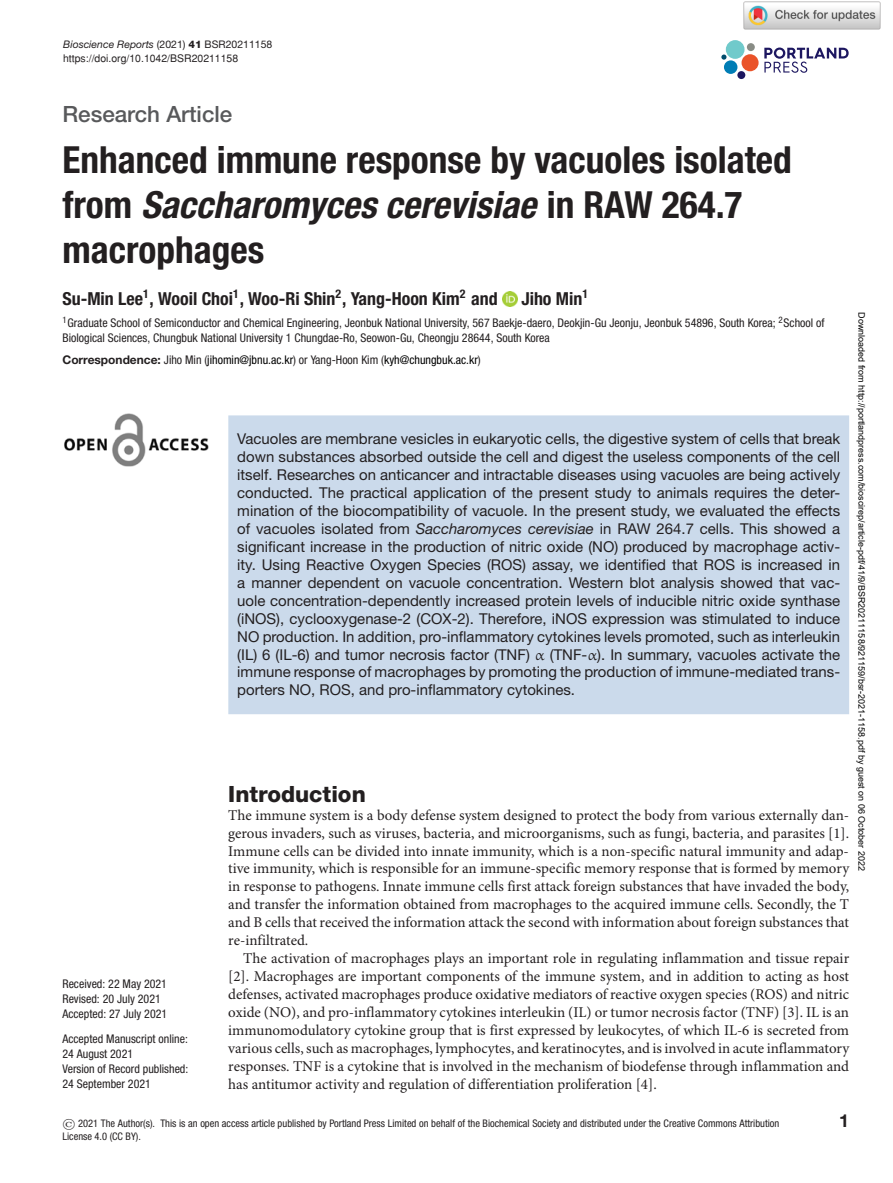
<style>
.page{position:relative;width:893px;height:1183px;background:#fff}
.page>*{position:absolute;margin:0;border:0;box-sizing:border-box;transform-origin:0 0}
.t1{font:700 condensed 37.35px/44.8px "Helvetica Neue LT Std";color:#231f20}
.t2{font:500 22.35px "Helvetica Neue LT Std";color:#58595b}
.t3{font:800 22.35px "Helvetica Neue LT Std";color:#231f20}
.t4{font:700 condensed 18px "Helvetica Neue LT Std";color:#231f20}
.t5{font:700 18px "Helvetica Neue LT Std";color:#231f20}
.t6{font:15px/18px "Minion Pro";color:#231f20;text-align:justify}
.t7{font:15px/18px "Helvetica Neue LT Std";color:#231f20;text-align:justify}
.t8{font:condensed 12px/15px "Helvetica Neue LT Std";color:#231f20}
.t9{font:condensed 12px "Helvetica Neue LT Std";color:#000}
.t10{font:condensed 10.5px/13.5px "Helvetica Neue LT Std";color:#231f20}
.t11{font:italic 10.5px "Helvetica Neue LT Std";color:#231f20}
.t12{font:10.5px "Helvetica";color:#231f20}
.t13{font:9px "Arial";color:#000}
.s1{font-style:normal}
.s2{font-weight:800;font-style:normal}
.s3{font-style:italic}
.s4{font-weight:700;font-stretch:normal;color:#231f20}
.s5{color:#231f20}
.s6{font-family:"EURM10"}
.s7{font-family:"SFRM0700";font-stretch:normal}
</style>
<div class="page">
<svg style="left:764px;top:48px;width:85px;height:25px"></svg>
<div style="left:726px;top:40px;width:18px;height:19px;background:#70cacb;border-radius:50%"></div>
<div style="left:741px;top:54px;width:18px;height:17px;background:#ea5329;border-radius:50%"></div>
<div style="left:724px;top:60px;width:13px;height:14px;background:#007db5;border-radius:50%"></div>
<div style="left:737px;top:71px;width:8px;height:8px;background:#1d1760;border-radius:50%"></div>
<div style="left:747px;top:43px;width:8px;height:8px;background:#888c85;border-radius:50%"></div>
<svg style="left:721px;top:54px;width:5px;height:6px"></svg>
<img style="left:502px;top:291px;width:15px;height:15px">
<img style="left:64px;top:413px;width:145px;height:53px">
<div style="left:228px;top:415px;width:621px;height:299px;background:#cbdaeb"></div>
<img style="left:743px;top:1px;width:138px;height:29px">
<p class="t11" style="left:63px;top:40px;width:211px">Bioscience Reports <span class="s1">(2021)</span> <span class="s2">41</span> <span class="s1">BSR20211158</span></p>
<p class="t12" style="left:63px;top:54px;width:177px">https://doi.org/10.1042/BSR20211158</p>
<h2 class="t2" style="left:62px;top:106px;width:171px">Research Article</h2>
<h1 class="t1" style="left:62px;top:140px;width:731px">Enhanced immune response by vacuoles isolated from <span class="s3">Saccharomyces cerevisiae</span> in RAW 264.7 macrophages</h1>
<p class="t4" style="left:62px;top:291px;width:437px">Su-Min Lee<sup>1</sup>, Wooil Choi<sup>1</sup>, Woo-Ri Shin<sup>2</sup>, Yang-Hoon Kim<sup>2</sup> and</p>
<p class="t4" style="left:521px;top:291px;width:68px">Jiho Min<sup>1</sup></p>
<p class="t8" style="left:62px;top:316px;width:764px"><sup>1</sup>Graduate School of Semiconductor and Chemical Engineering, Jeonbuk National University, 567 Baekje-daero, Deokjin-Gu Jeonju, Jeonbuk 54896, South Korea; <sup>2</sup>School of<br>Biological Sciences, Chungbuk National University 1 Chungdae-Ro, Seowon-Gu, Cheongju 28644, South Korea</p>
<p class="t9" style="left:62px;top:355px;width:420px"><span class="s4">Correspondence:</span> <span class="s5">Jiho Min (</span>jihomin@jbnu.ac.kr<span class="s5">) or Yang-Hoon Kim (</span>kyh@chungbuk.ac.kr<span class="s5">)</span></p>
<p class="t13" style="left:865px;top:312px;width:559px;rotate:90deg">Downloaded from http://portlandpress.com/bioscirep/article-pdf/41/9/BSR20211158/921159/bsr-2021-1158.pdf by guest on 06 October 2022</p>
<p class="t7" style="left:237px;top:431px;width:604px">Vacuoles are membrane vesicles in eukaryotic cells, the digestive system of cells that break down substances absorbed outside the cell and digest the useless components of the cell itself. Researches on anticancer and intractable diseases using vacuoles are being actively conducted. The practical application of the present study to animals requires the deter&shy;mination of the biocompatibility of vacuole. In the present study, we evaluated the effects of vacuoles isolated from <span class="s3">Saccharomyces cerevisiae</span> in RAW 264.7 cells. This showed a significant increase in the production of nitric oxide (NO) produced by macrophage activ&shy;ity. Using Reactive Oxygen Species (ROS) assay, we identified that ROS is increased in a manner dependent on vacuole concentration. Western blot analysis showed that vac&shy;uole concentration-dependently increased protein levels of inducible nitric oxide synthase (iNOS), cyclooxygenase-2 (COX-2). Therefore, iNOS expression was stimulated to induce NO production. In addition, pro-inflammatory cytokines levels promoted, such as interleukin (IL) 6 (IL-6) and tumor necrosis factor (TNF) <span class="s6">α</span> (TNF-<span class="s6">α</span>). In summary, vacuoles activate the immune response of macrophages by promoting the production of immune-mediated trans&shy;porters NO, ROS, and pro-inflammatory cytokines.</p>
<h2 class="t3" style="left:228px;top:785px;width:139px">Introduction</h2>
<p class="t6" style="left:228px;top:807px;width:622px">The immune system is a body defense system designed to protect the body from various externally dan&shy;gerous invaders, such as viruses, bacteria, and microorganisms, such as fungi, bacteria, and parasites [1].<br>Immune cells can be divided into innate immunity, which is a non-specific natural immunity and adap&shy;tive immunity, which is responsible for an immune-specific memory response that is formed by memory in response to pathogens. Innate immune cells first attack foreign substances that have invaded the body, and transfer the information obtained from macrophages to the acquired immune cells. Secondly, the T and B cells that received the information attack the second with information about foreign substances that re-infiltrated.</p>
<p class="t6" style="left:228px;top:950px;width:622px;text-indent:15px">The activation of macrophages plays an important role in regulating inflammation and tissue repair [2]. Macrophages are important components of the immune system, and in addition to acting as host defenses, activated macrophages produce oxidative mediators of reactive oxygen species (ROS) and nitric oxide (NO), and pro-inflammatory cytokines interleukin (IL) or tumor necrosis factor (TNF) [3]. IL is an immunomodulatory cytokine group that is first expressed by leukocytes, of which IL-6 is secreted from various cells, such as macrophages, lymphocytes, and keratinocytes, and is involved in acute inflammatory responses. TNF is a cytokine that is involved in the mechanism of biodefense through inflammation and has antitumor activity and regulation of differentiation proliferation [4].</p>
<p class="t10" style="left:62px;top:1117px;width:718px"><span class="s7">©</span> 2021 The Author(s). This is an open access article published by Portland Press Limited on behalf of the Biochemical Society and distributed under the Creative Commons Attribution<br>License 4.0 (CC BY).</p>
<p class="t5" style="left:839px;top:1113px;width:11px">1</p>
<p class="t8" style="left:62px;top:976px;width:106px">Received: 22 May 2021<br>Revised: 20 July 2021<br>Accepted: 27 July 2021</p>
<p class="t8" style="left:62px;top:1032px;width:127px">Accepted Manuscript online:<br>24 August 2021<br>Version of Record published:<br>24 September 2021</p>
</div>
